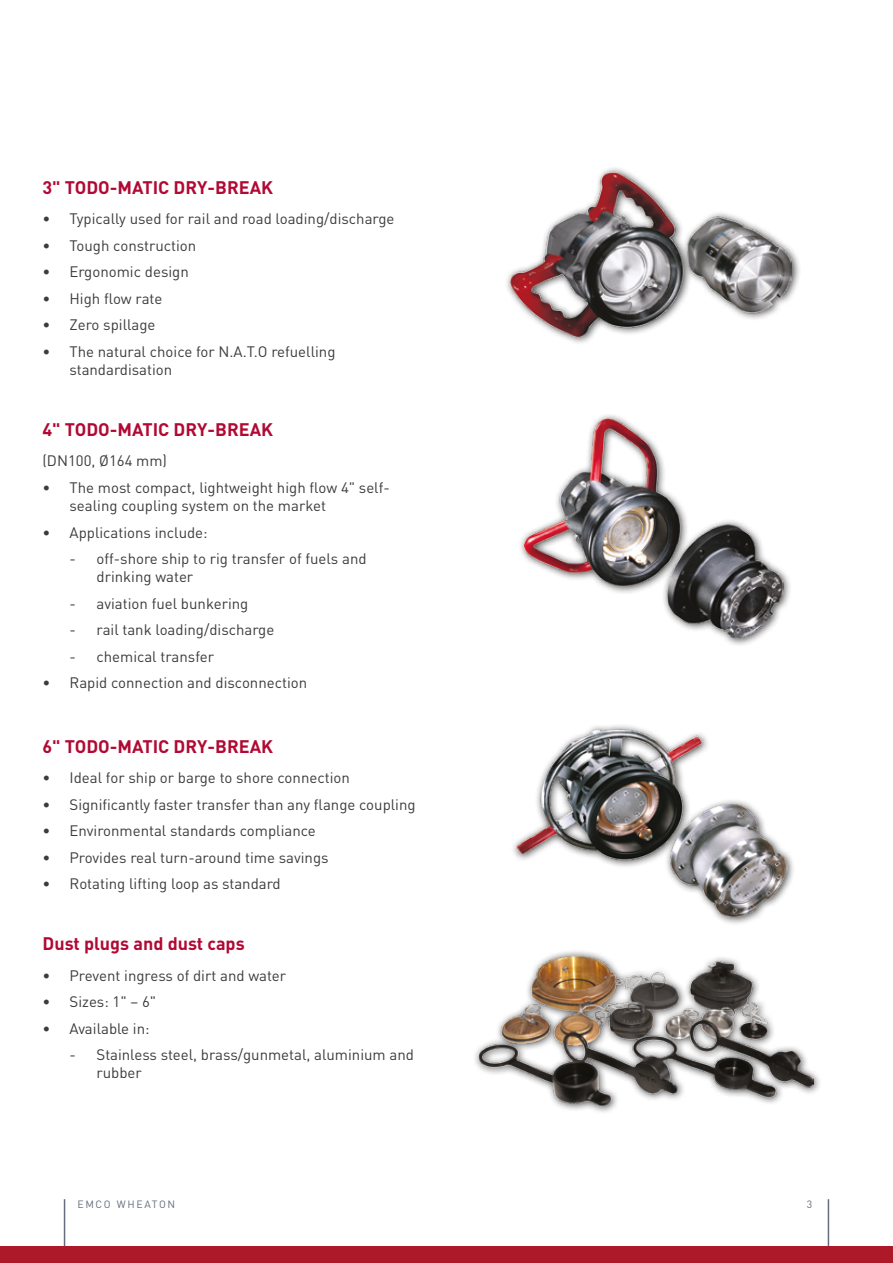
<style>
.page{position:relative;width:893px;height:1263px;background:#fff}
.page>*{position:absolute;margin:0;border:0;box-sizing:border-box;transform-origin:0 0}
.t1{font:700 18px "DIN";color:#b10933}
.t2{font:15px/18px "DIN";color:#3c3c3b}
.t3{font:10.5px "DIN";letter-spacing:.16em;color:#646d7e}
</style>
<div class="page">
<hr style="left:64px;top:1199px;width:1px;height:64px;background:#646d7e">
<hr style="left:828px;top:1199px;width:1px;height:64px;background:#646d7e">
<div style="left:0;top:1246px;width:893px;height:17px;background:#ad1929"></div>
<div style="left:504px;top:166px;width:297px;height:180px;background:#000;opacity:.75"></div>
<img style="left:510px;top:172px;width:282px;height:165px">
<div style="left:519px;top:413px;width:273px;height:234px;background:#000;opacity:.75"></div>
<img style="left:525px;top:419px;width:259px;height:220px">
<div style="left:511px;top:723px;width:284px;height:203px;background:#000;opacity:.75"></div>
<img style="left:516px;top:728px;width:272px;height:189px">
<div style="left:472px;top:949px;width:351px;height:166px;background:#000;opacity:.75"></div>
<img style="left:478px;top:955px;width:336px;height:152px">
<p class="t1" style="left:43px;top:175px;width:232px">3" TODO-MATIC DRY-BREAK</p>
<p class="t2" style="left:43px;top:210px;width:353px">• Typically used for rail and road loading/discharge</p>
<p class="t2" style="left:43px;top:236px;width:155px">• Tough construction</p>
<p class="t2" style="left:43px;top:263px;width:148px">• Ergonomic design</p>
<p class="t2" style="left:43px;top:289px;width:121px">• High flow rate</p>
<p class="t2" style="left:43px;top:316px;width:115px">• Zero spillage</p>
<p class="t2" style="left:70px;top:342px;width:267px;text-indent:-27px">• The natural choice for N.A.T.O refuelling standardisation</p>
<p class="t1" style="left:43px;top:417px;width:232px">4" TODO-MATIC DRY-BREAK</p>
<p class="t2" style="left:43px;top:452px;width:126px">(DN100, Ø164 mm)</p>
<p class="t2" style="left:70px;top:478px;width:322px;text-indent:-27px">• The most compact, lightweight high flow 4" self&shy;sealing coupling system on the market</p>
<p class="t2" style="left:43px;top:523px;width:167px">• Applications include:</p>
<p class="t2" style="left:97px;top:549px;width:272px;text-indent:-27px">- off-shore ship to rig transfer of fuels and drinking water</p>
<p class="t2" style="left:70px;top:594px;width:180px">- aviation fuel bunkering</p>
<p class="t2" style="left:70px;top:620px;width:206px">- rail tank loading/discharge</p>
<p class="t2" style="left:70px;top:647px;width:146px">- chemical transfer</p>
<p class="t2" style="left:43px;top:673px;width:266px">• Rapid connection and disconnection</p>
<p class="t1" style="left:43px;top:734px;width:232px">6" TODO-MATIC DRY-BREAK</p>
<p class="t2" style="left:43px;top:768px;width:309px">• Ideal for ship or barge to shore connection</p>
<p class="t2" style="left:43px;top:795px;width:375px">• Significantly faster transfer than any flange coupling</p>
<p class="t2" style="left:43px;top:821px;width:275px">• Environmental standards compliance</p>
<p class="t2" style="left:43px;top:848px;width:288px">• Provides real turn-around time savings</p>
<p class="t2" style="left:43px;top:875px;width:240px">• Rotating lifting loop as standard</p>
<p class="t1" style="left:43px;top:932px;width:204px">Dust plugs and dust caps</p>
<p class="t2" style="left:43px;top:966px;width:245px">• Prevent ingress of dirt and water</p>
<p class="t2" style="left:43px;top:993px;width:115px">• Sizes: 1" – 6"</p>
<p class="t2" style="left:43px;top:1019px;width:109px">• Available in:</p>
<p class="t2" style="left:97px;top:1046px;width:319px;text-indent:-27px">- Stainless steel, brass/gunmetal, aluminium and rubber</p>
<p class="t3" style="left:77px;top:1197px;width:99px">EMCO WHEATON</p>
<p class="t3" style="left:807px;top:1197px;width:7px">3</p>
</div>
